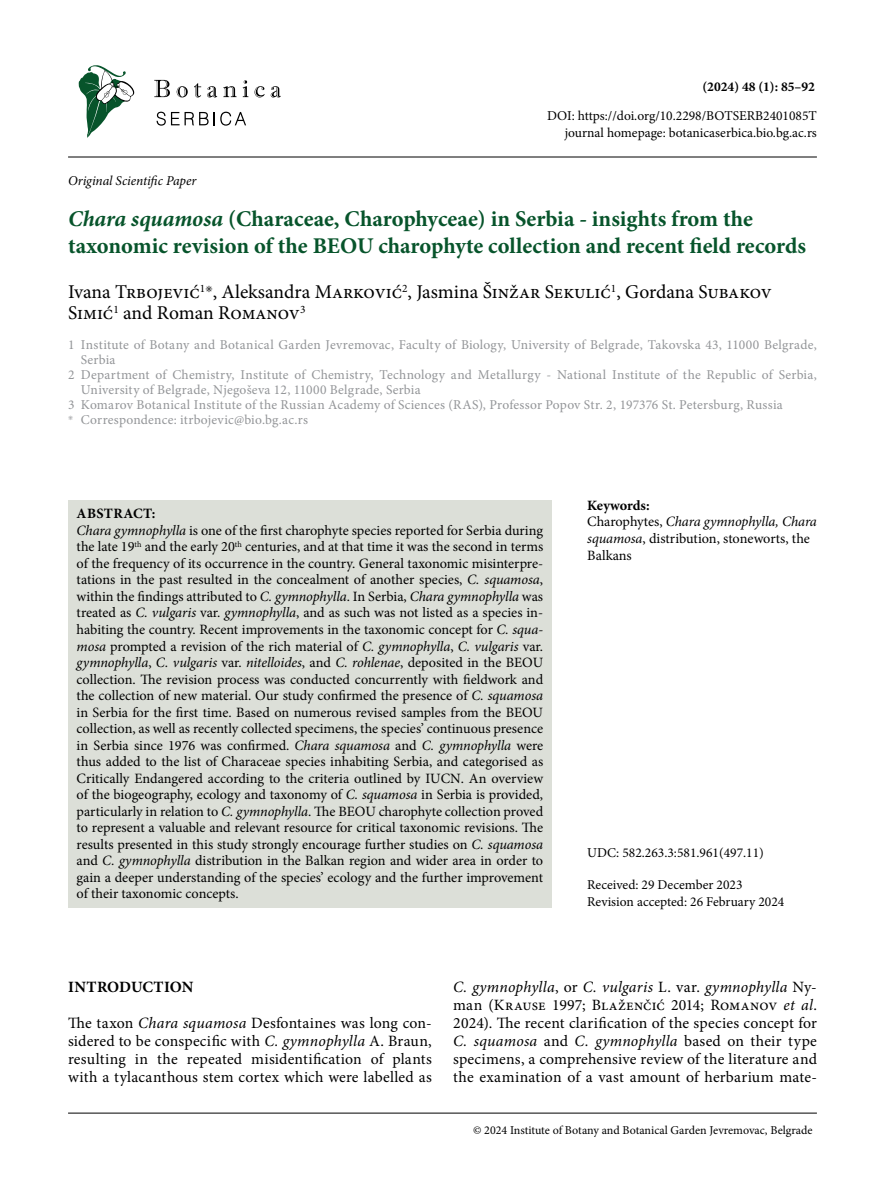
<style>
.page{position:relative;width:885px;height:1191px;background:#fff}
.page>*{position:absolute;margin:0;border:0;box-sizing:border-box;transform-origin:0 0}
.t1{font:700 22.5px/27px "Minion Pro";color:#07542b}
.t2{font:19.5px/21px "Minion Pro";color:#000}
.t3{font:15.75px/18px "Minion Pro";letter-spacing:.01em;color:#000;text-align:justify}
.t4{font:700 15.75px "Minion Pro";letter-spacing:-.005em;color:#000}
.t5{font:14.25px/16.5px "Minion Pro";letter-spacing:-.005em;color:#000}
.t6{font:13.5px "Minion Pro";letter-spacing:.015em;color:#939598}
.t7{font:13.5px/16.2px "Minion Pro";color:#000;text-align:right}
.t8{font:italic 13.5px "Minion Pro";letter-spacing:-.005em;color:#000}
.t9{font:700 13.5px "Minion Pro";color:#000}
.t10{font:12px "Minion Pro";color:#000}
.s1{font-style:italic}
.s2{font-weight:700}
</style>
<div class="page">
<hr style="left:68px;top:157px;width:748px;height:1px;background:#000">
<hr style="left:68px;top:1112px;width:748px;height:1px;background:#000">
<div style="left:68px;top:499px;width:483px;height:408px;background:#dcdfd8"></div>
<svg style="left:78px;top:65px;width:56px;height:73px"></svg>
<svg style="left:156px;top:112px;width:52px;height:14px"></svg>
<svg style="left:214px;top:112px;width:32px;height:14px"></svg>
<svg style="left:154px;top:80px;width:16px;height:17px"></svg>
<svg style="left:177px;top:86px;width:11px;height:11px"></svg>
<svg style="left:194px;top:83px;width:7px;height:14px"></svg>
<svg style="left:207px;top:86px;width:10px;height:11px"></svg>
<svg style="left:223px;top:86px;width:13px;height:11px"></svg>
<svg style="left:243px;top:80px;width:5px;height:17px"></svg>
<svg style="left:254px;top:86px;width:11px;height:11px"></svg>
<svg style="left:271px;top:86px;width:10px;height:11px"></svg>
<p class="t8" style="left:68px;top:172px;width:130px">Original Scientific Paper</p>
<p class="t9" style="left:702px;top:78px;width:114px">(2024) 48 (1): 85–92</p>
<p class="t7" style="left:547px;top:108px;width:271px">DOI: https://doi.org/10.2298/BOTSERB2401085T journal homepage: botanicaserbica.bio.bg.ac.rs</p>
<h1 class="t1" style="left:68px;top:205px;width:739px"><span class="s1">Chara squamosa</span> (Characeae, Charophyceae) in Serbia - insights from the taxonomic revision of the BEOU charophyte collection and recent field records</h1>
<h2 class="t2" style="left:68px;top:281px;width:705px">Ivana Trbojević<sup>1✳</sup>, Aleksandra Marković<sup>2</sup>, Jasmina Šinžar Sekulić<sup>1</sup>, Gordana Subakov<br>Simić<sup>1</sup> and Roman Romanov<sup>3</sup></h2>
<p class="t6" style="left:68px;top:336px;width:750px">1 Institute of Botany and Botanical Garden Jevremovac, Faculty of Biology, University of Belgrade, Takovska 43, 11000 Belgrade,</p>
<p class="t6" style="left:81px;top:351px;width:36px">Serbia</p>
<p class="t6" style="left:68px;top:366px;width:750px">2 Department of Chemistry, Institute of Chemistry, Technology and Metallurgy - National Institute of the Republic of Serbia,</p>
<p class="t6" style="left:81px;top:381px;width:341px">University of Belgrade, Njegoševa 12, 11000 Belgrade, Serbia</p>
<p class="t6" style="left:68px;top:396px;width:716px">3 Komarov Botanical Institute of the Russian Academy of Sciences (RAS), Professor Popov Str. 2, 197376 St. Petersburg, Russia</p>
<p class="t6" style="left:68px;top:411px;width:241px"><sup>✳</sup> Correspondence: itrbojevic@bio.bg.ac.rs</p>
<p class="t5" style="left:77px;top:506px;width:468px"><span class="s2">ABSTRACT:<br></span><span class="s1">Chara gymnophylla</span> is one of the first charophyte species reported for Serbia during the late 19<sup>th</sup> and the early 20<sup>th</sup> centuries, and at that time it was the second in terms of the frequency of its occurrence in the country. General taxonomic misinterpre&shy;tations in the past resulted in the concealment of another species, <span class="s1">C. squamosa</span>, within the findings attributed to <span class="s1">C. gymnophylla</span>. In Serbia, <span class="s1">Chara gymnophylla</span> was treated as <span class="s1">C. vulgaris</span> var. <span class="s1">gymnophylla</span>, and as such was not listed as a species in&shy;habiting the country. Recent improvements in the taxonomic concept for <span class="s1">C. squa&shy;mosa</span> prompted a revision of the rich material of <span class="s1">C. gymnophylla</span>, <span class="s1">C. vulgaris</span> var. <span class="s1">gymnophylla</span>, <span class="s1">C. vulgaris</span> var. <span class="s1">nitelloides</span>, and <span class="s1">C. rohlenae</span>, deposited in the BEOU collection. The revision process was conducted concurrently with fieldwork and the collection of new material. Our study confirmed the presence of <span class="s1">C. squamosa </span>in Serbia for the first time. Based on numerous revised samples from the BEOU collection, as well as recently collected specimens, the species’ continuous presence in Serbia since 1976 was confirmed. <span class="s1">Chara squamosa</span> and <span class="s1">C. gymnophylla</span> were thus added to the list of Characeae species inhabiting Serbia, and categorised as Critically Endangered according to the criteria outlined by IUCN. An overview of the biogeography, ecology and taxonomy of <span class="s1">C. squamosa</span> in Serbia is provided, particularly in relation to <span class="s1">C. gymnophylla</span>. The BEOU charophyte collection proved to represent a valuable and relevant resource for critical taxonomic revisions. The results presented in this study strongly encourage further studies on <span class="s1">C. squamosa </span>and <span class="s1">C. gymnophylla</span> distribution in the Balkan region and wider area in order to gain a deeper understanding of the species’ ecology and the further improvement of their taxonomic concepts.</p>
<p class="t5" style="left:587px;top:497px;width:231px"><span class="s2">Keywords:<br></span>Charophytes, <span class="s1">Chara gymnophylla, Chara squamosa</span>, distribution, stoneworts, the<br>Balkans</p>
<p class="t7" style="left:587px;top:845px;width:178px">UDC: 582.263.3:581.961(497.11)</p>
<p class="t7" style="left:587px;top:876px;width:199px;text-align:left">Received: 29 December 2023<br>Revision accepted: 26 February 2024</p>
<p class="t4" style="left:68px;top:975px;width:127px">INTRODUCTION</p>
<p class="t3" style="left:68px;top:1014px;width:365px">The taxon <span class="s1">Chara squamosa</span> Desfontaines was long con&shy;sidered to be conspecific with <span class="s1">C. gymnophylla</span> A. Braun, resulting in the repeated misidentification of plants with a tylacanthous stem cortex which were labelled as</p>
<p class="t3" style="left:453px;top:978px;width:365px"><span class="s1">C. gymnophylla</span>, or <span class="s1">C. vulgaris</span> L. var. <span class="s1">gymnophylla</span> Ny&shy;man (Krause 1997; Blaženčić 2014; Romanov <span class="s1">et al</span>.<br>2024). The recent clarification of the species concept for <span class="s1">C. squamosa</span> and <span class="s1">C. gymnophylla</span> based on their type specimens, a comprehensive review of the literature and the examination of a vast amount of herbarium mate-</p>
<p class="t10" style="left:473px;top:1121px;width:341px">© 2024 Institute of Botany and Botanical Garden Jevremovac, Belgrade</p>
</div>
